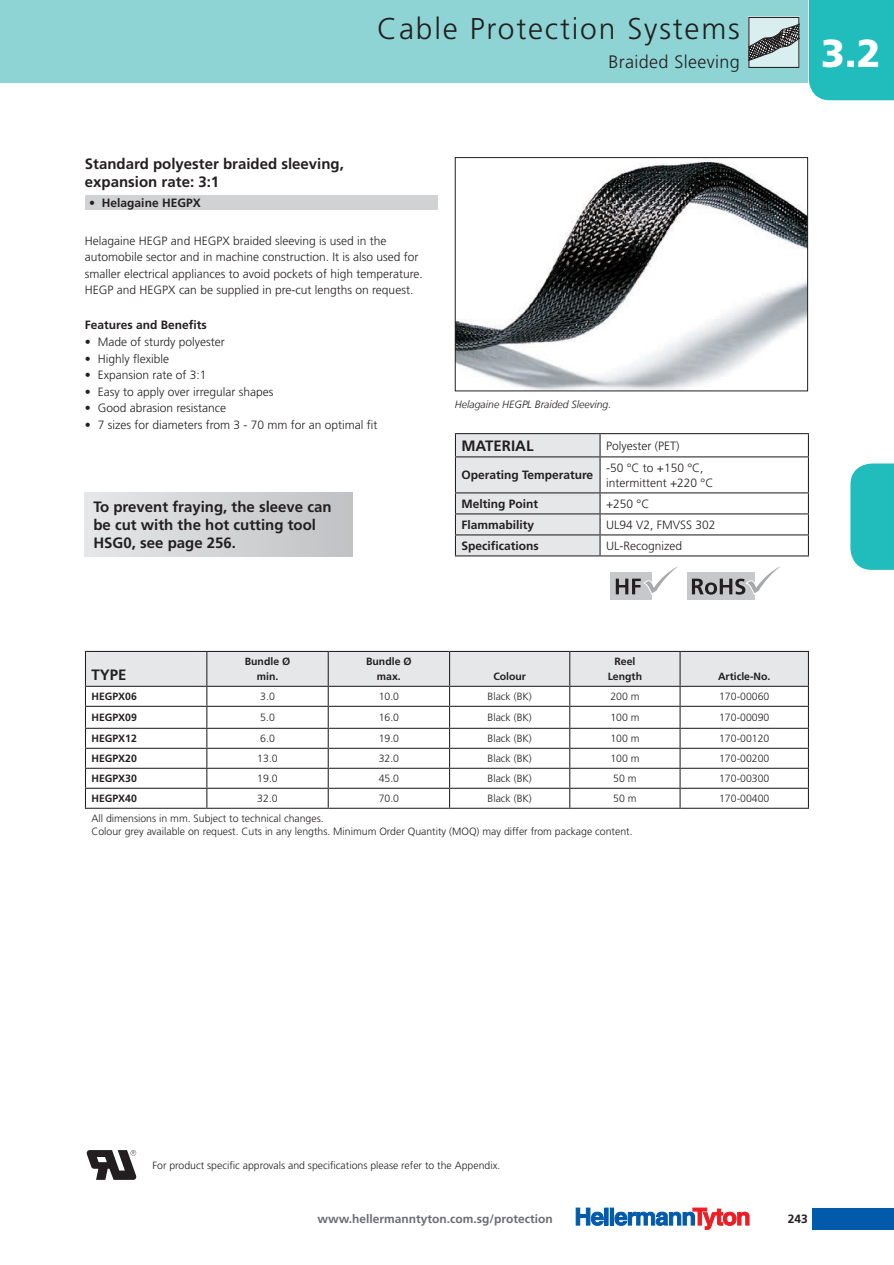
<style>
.page{position:relative;width:894px;height:1265px;background:#fff}
.page>*{position:absolute;margin:0;border:0;box-sizing:border-box;transform-origin:0 0}
.t1{font:900 39px "Frutiger LT";color:#fff}
.t2{font:300 30px "Frutiger LT";letter-spacing:.06em;color:#231f20}
.t3{font:300 18px "Frutiger LT";letter-spacing:.02em;color:#231f20}
.t4{font:700 15px/18px "Frutiger LT";color:#231f20}
.t5{font:300 12px/16.5px "Frutiger LT";color:#231f20}
.t6{font:700 12px "Frutiger LT";color:#231f20}
.t7{font:700 12px "Frutiger LT";color:#6c6d70}
.t8{font:300 10.5px/12.6px "Frutiger LT";color:#231f20}
.t9{font:700 10.5px/15px "Frutiger LT";color:#231f20;text-align:center}
.t10{font:italic 300 10.5px "Frutiger LT";color:#231f20}
</style>
<div class="page">
<div style="left:812px;top:1207px;width:82px;height:22px;background:#015aaa"></div>
<div style="left:605px;top:1207px;width:3px;height:18px;border:1px solid #015aaa"></div>
<div style="left:610px;top:1207px;width:4px;height:18px;border:1px solid #015aaa"></div>
<svg style="left:576px;top:1207px;width:28px;height:18px"></svg>
<svg style="left:614px;top:1207px;width:135px;height:22px"></svg>
<div style="left:0;top:0;width:808px;height:82px;background:#8ed4d5"></div>
<svg style="left:850px;top:463px;width:44px;height:107px;background:#2dc0c0"></svg>
<svg style="left:748px;top:17px;width:51px;height:51px;background:#9eaaab"></svg>
<img style="left:457px;top:161px;width:349px;height:228px">
<div style="left:455px;top:157px;width:353px;height:234px;border:1px solid #231f20"></div>
<svg style="left:86px;top:1150px;width:51px;height:29px"></svg>
<div style="left:85px;top:195px;width:353px;height:15px;background:#d1d2d4"></div>
<hr style="left:455px;top:433px;width:145px;height:1px;background:#231f20">
<hr style="left:600px;top:433px;width:209px;height:1px;background:#231f20">
<svg style="left:455px;top:434px;width:354px;height:166px"></svg>
<svg style="left:85px;top:651px;width:724px;height:156px"></svg>
<hr style="left:85px;top:807px;width:122px;height:2px;background:#231f20">
<hr style="left:207px;top:807px;width:121px;height:2px;background:#231f20">
<hr style="left:328px;top:807px;width:122px;height:2px;background:#231f20">
<hr style="left:450px;top:807px;width:120px;height:2px;background:#231f20">
<hr style="left:570px;top:807px;width:110px;height:2px;background:#231f20">
<hr style="left:680px;top:807px;width:129px;height:2px;background:#231f20">
<div style="left:85px;top:492px;width:268px;height:64px;background:linear-gradient(to right,#e6e7e9,#c1c2c4)"></div>
<div style="left:809px;top:0;width:85px;height:100px;background:#21bdbd"></div>
<p class="t4" style="left:85px;top:154px;width:260px">Standard polyester braided sleeving, expansion rate: 3:1</p>
<p class="t6" style="left:89px;top:196px;width:113px">• Helagaine HEGPX</p>
<h2 class="t2" style="left:377px;top:12px;width:364px">Cable Protection Systems</h2>
<h3 class="t3" style="left:608px;top:52px;width:133px">Braided Sleeving</h3>
<p class="t5" style="left:85px;top:232px;width:339px">Helagaine HEGP and HEGPX braided sleeving is used in the automobile sector and in machine construction. It is also used for smaller electrical appliances to avoid pockets of high temperature.<br>HEGP and HEGPX can be supplied in pre-cut lengths on request.</p>
<p class="t6" style="left:85px;top:317px;width:123px">Features and Benefits</p>
<p class="t5" style="left:85px;top:334px;width:141px">• Made of sturdy polyester</p>
<p class="t5" style="left:85px;top:350px;width:86px">• Highly flexible</p>
<p class="t5" style="left:85px;top:367px;width:123px">• Expansion rate of 3:1</p>
<p class="t5" style="left:85px;top:383px;width:190px">• Easy to apply over irregular shapes</p>
<p class="t5" style="left:85px;top:400px;width:143px">• Good abrasion resistance</p>
<p class="t5" style="left:85px;top:416px;width:294px">• 7 sizes for diameters from 3 - 70 mm for an optimal fit</p>
<p class="t4" style="left:93px;top:498px;width:240px">To prevent fraying, the sleeve can be cut with the hot cutting tool<br>HSG0, see page 256.</p>
<p class="t4" style="left:91px;top:666px;width:37px">TYPE</p>
<p class="t9" style="left:245px;top:654px;width:47px">Bundle Ø min.</p>
<p class="t9" style="left:366px;top:654px;width:47px">Bundle Ø max.</p>
<p class="t10" style="left:455px;top:398px;width:158px">Helagaine HEGPL Braided Sleeving.</p>
<p class="t4" style="left:461px;top:437px;width:74px">MATERIAL</p>
<p class="t5" style="left:606px;top:437px;width:75px">Polyester (PET)</p>
<p class="t6" style="left:461px;top:468px;width:133px">Operating Temperature</p>
<p class="t5" style="left:606px;top:460px;width:109px;line-height:15px">-50 °C to +150 °C, intermittent +220 °C</p>
<p class="t6" style="left:461px;top:497px;width:78px">Melting Point</p>
<p class="t5" style="left:606px;top:496px;width:45px">+250 °C</p>
<p class="t6" style="left:461px;top:518px;width:74px">Flammability</p>
<p class="t5" style="left:606px;top:517px;width:111px">UL94 V2, FMVSS 302</p>
<p class="t6" style="left:461px;top:539px;width:79px">Specifications</p>
<p class="t5" style="left:606px;top:538px;width:78px">UL-Recognized</p>
<p class="t9" style="left:493px;top:669px;width:34px">Colour</p>
<p class="t9" style="left:608px;top:654px;width:36px">Reel<br>Length</p>
<p class="t9" style="left:718px;top:669px;width:54px">Article-No.</p>
<p class="t9" style="left:91px;top:689px;width:47px">HEGPX06</p>
<p class="t8" style="left:260px;top:690px;width:16px">3.0</p>
<p class="t8" style="left:379px;top:690px;width:22px">10.0</p>
<p class="t8" style="left:487px;top:690px;width:46px">Black (BK)</p>
<p class="t8" style="left:610px;top:690px;width:31px">200 m</p>
<p class="t8" style="left:719px;top:690px;width:52px">170-00060</p>
<p class="t9" style="left:91px;top:710px;width:47px">HEGPX09</p>
<p class="t8" style="left:260px;top:711px;width:16px">5.0</p>
<p class="t8" style="left:379px;top:711px;width:22px">16.0</p>
<p class="t8" style="left:487px;top:711px;width:46px">Black (BK)</p>
<p class="t8" style="left:610px;top:711px;width:31px">100 m</p>
<p class="t8" style="left:719px;top:711px;width:52px">170-00090</p>
<p class="t9" style="left:91px;top:731px;width:47px">HEGPX12</p>
<p class="t8" style="left:260px;top:732px;width:16px">6.0</p>
<p class="t8" style="left:379px;top:732px;width:22px">19.0</p>
<p class="t8" style="left:487px;top:732px;width:46px">Black (BK)</p>
<p class="t8" style="left:610px;top:732px;width:31px">100 m</p>
<p class="t8" style="left:719px;top:732px;width:52px">170-00120</p>
<p class="t9" style="left:91px;top:751px;width:47px">HEGPX20</p>
<p class="t8" style="left:257px;top:752px;width:22px">13.0</p>
<p class="t8" style="left:379px;top:752px;width:22px">32.0</p>
<p class="t8" style="left:487px;top:752px;width:46px">Black (BK)</p>
<p class="t8" style="left:610px;top:752px;width:31px">100 m</p>
<p class="t8" style="left:719px;top:752px;width:52px">170-00200</p>
<p class="t9" style="left:91px;top:771px;width:47px">HEGPX30</p>
<p class="t8" style="left:257px;top:772px;width:22px">19.0</p>
<p class="t8" style="left:379px;top:772px;width:22px">45.0</p>
<p class="t8" style="left:487px;top:772px;width:46px">Black (BK)</p>
<p class="t8" style="left:613px;top:772px;width:25px">50 m</p>
<p class="t8" style="left:719px;top:772px;width:52px">170-00300</p>
<p class="t9" style="left:91px;top:791px;width:47px">HEGPX40</p>
<p class="t8" style="left:257px;top:792px;width:22px">32.0</p>
<p class="t8" style="left:379px;top:792px;width:22px">70.0</p>
<p class="t8" style="left:487px;top:792px;width:46px">Black (BK)</p>
<p class="t8" style="left:613px;top:792px;width:25px">50 m</p>
<p class="t8" style="left:719px;top:792px;width:52px">170-00400</p>
<p class="t8" style="left:91px;top:812px;width:543px">All dimensions in mm. Subject to technical changes.<br>Colour grey available on request. Cuts in any lengths. Minimum Order Quantity (MOQ) may differ from package content.</p>
<h1 class="t1" style="left:821px;top:30px;width:61px">3.2</h1>
<p class="t8" style="left:153px;top:1159px;width:349px">For product specific approvals and specifications please refer to the Appendix.</p>
<p class="t7" style="left:318px;top:1211px;width:237px">www.hellermanntyton.com.sg/protection</p>
<p class="t6" style="left:788px;top:1211px;width:22px">243</p>
</div>
